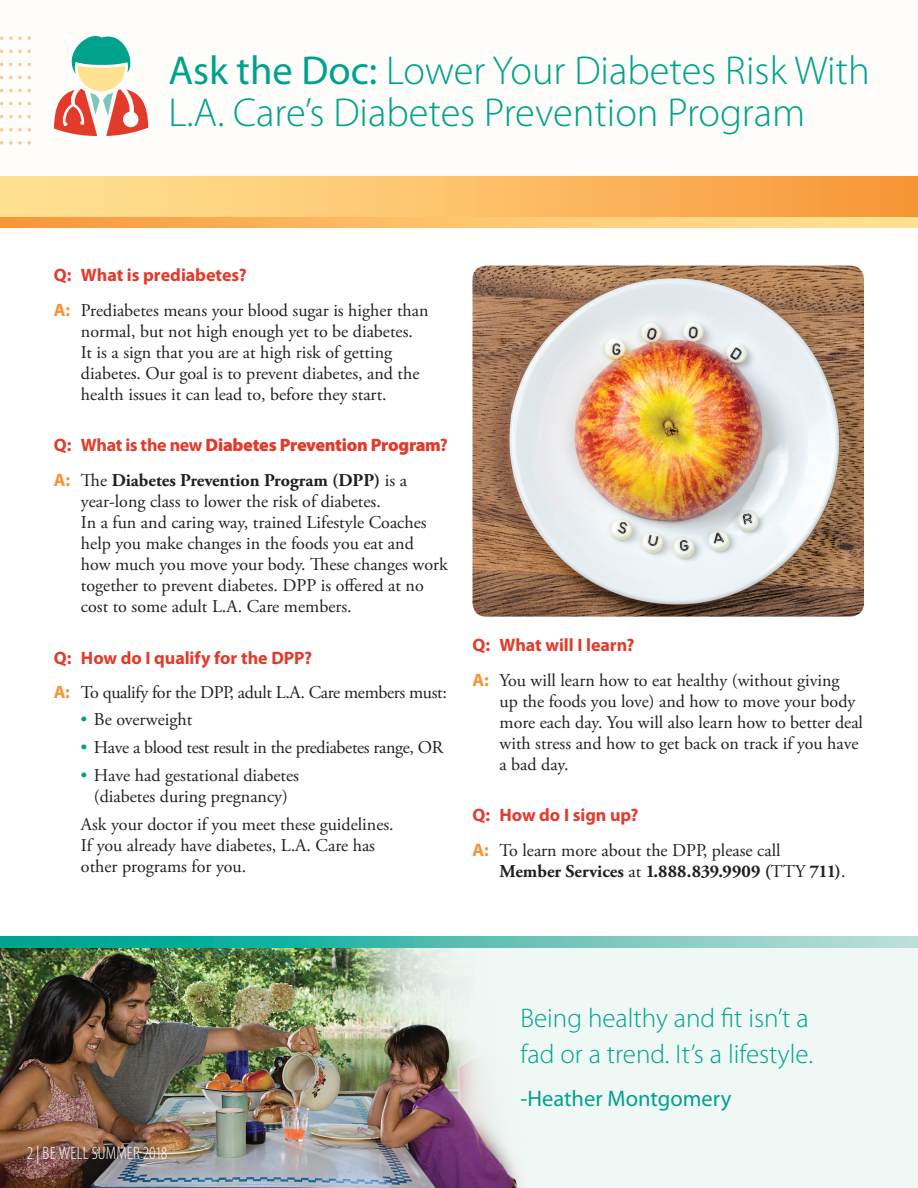
<style>
.page{position:relative;width:918px;height:1188px;background:#fff}
.page>*{position:absolute;margin:0;border:0;box-sizing:border-box;transform-origin:0 0}
.t1{font:300 40.5px/42px "Myriad Pro";color:#00a28b}
.t2{font:300 27px/36px "Myriad Pro";color:#00a28b}
.t3{font:22.5px "Myriad Pro";color:#00a28b}
.t4{font:18px/21px "Adobe Garamond Pro";color:#231f20}
.t5{font:18px "Adobe Garamond Pro";letter-spacing:-.02em;color:#231f20}
.t6{font:700 18px "Myriad Pro";letter-spacing:-.005em;color:#e23a2b}
.t7{font:900 18px "Myriad Pro";letter-spacing:-.02em;color:#e23a2b}
.t8{font:300 condensed 18px "Myriad Pro";letter-spacing:.01em;color:#fff}
.s1{font-weight:400}
.s2{font-family:"Myriad Pro";font-weight:700;color:#f79334}
.s3{font-weight:700}
.s4{color:#00a28b}
</style>
<div class="page">
<div style="left:0;top:0;width:918px;height:227px;background:#fefdf9"></div>
<div style="left:0;top:941px;width:918px;height:247px;background:#f0f8f6"></div>
<svg style="left:0;top:36px;width:3px;height:4px"></svg>
<svg style="left:9px;top:89px;width:13px;height:3px"></svg>
<svg style="left:9px;top:36px;width:13px;height:4px"></svg>
<svg style="left:9px;top:50px;width:13px;height:3px"></svg>
<svg style="left:9px;top:63px;width:13px;height:3px"></svg>
<svg style="left:9px;top:76px;width:13px;height:3px"></svg>
<svg style="left:0;top:141px;width:3px;height:4px"></svg>
<svg style="left:9px;top:115px;width:13px;height:3px"></svg>
<svg style="left:9px;top:128px;width:13px;height:3px"></svg>
<svg style="left:9px;top:141px;width:13px;height:4px"></svg>
<svg style="left:9px;top:102px;width:13px;height:3px"></svg>
<img style="left:0;top:948px;width:520px;height:240px">
<img style="left:472px;top:266px;width:392px;height:351px">
<svg style="left:0;top:217px;width:918px;height:10px;background:#fcc16a"></svg>
<div style="left:0;top:176px;width:918px;height:41px;background:linear-gradient(to right,#ffe799,#f89839)"></div>
<svg style="left:54px;top:35px;width:94px;height:101px"></svg>
<svg style="left:0;top:937px;width:918px;height:11px;background:#51beb1"></svg>
<h2 class="t1" style="left:168px;top:51px;width:703px"><span class="s1">Ask the Doc:</span> Lower Your Diabetes Risk With<br>L.A. Care’s Diabetes Prevention Program</h2>
<h3 class="t6" style="left:54px;top:263px;width:194px">Q: What is prediabetes?</h3>
<p class="t4" style="left:81px;top:300px;width:349px;text-indent:-27px"><span class="s2">A:</span> Prediabetes means your blood sugar is higher than normal, but not high enough yet to be diabetes.<br>It is a sign that you are at high risk of getting diabetes. Our goal is to prevent diabetes, and the health issues it can lead to, before they start.</p>
<h3 class="t7" style="left:54px;top:435px;width:396px"><span class="s3">Q: What is the new</span> Diabetes Prevention Program<span class="s3">?</span></h3>
<p class="t4" style="left:81px;top:470px;width:368px;text-indent:-27px"><span class="s2">A:</span> The <span class="s3">Diabetes Prevention Program (DPP)</span> is a year-long class to lower the risk of diabetes.<br>In a fun and caring way, trained Lifestyle Coaches help you make changes in the foods you eat and how much you move your body. These changes work together to prevent diabetes. DPP is offered at no cost to some adult L.A. Care members.</p>
<h3 class="t6" style="left:54px;top:646px;width:260px">Q: How do I qualify for the DPP?</h3>
<p class="t5" style="left:54px;top:682px;width:394px"><span class="s2">A:</span> To qualify for the DPP, adult L.A. Care members must:</p>
<p class="t4" style="left:80px;top:710px;width:113px"><span class="s4">•</span> Be overweight</p>
<p class="t5" style="left:80px;top:736px;width:365px"><span class="s4">•</span> Have a blood test result in the prediabetes range, OR</p>
<p class="t4" style="left:80px;top:765px;width:220px;text-align:center"><span class="s4">•</span> Have had gestational diabetes (diabetes during pregnancy)</p>
<p class="t4" style="left:81px;top:814px;width:314px">Ask your doctor if you meet these guidelines.<br>If you already have diabetes, L.A. Care has other programs for you.</p>
<h3 class="t6" style="left:472px;top:633px;width:163px">Q: What will I learn?</h3>
<p class="t4" style="left:499px;top:670px;width:365px;text-indent:-27px"><span class="s2">A:</span> You will learn how to eat healthy (without giving<br>up the foods you love) and how to move your body more each day. You will also learn how to better deal with stress and how to get back on track if you have a bad day.</p>
<h3 class="t6" style="left:472px;top:803px;width:168px">Q: How do I sign up?</h3>
<p class="t4" style="left:499px;top:840px;width:348px;text-indent:-27px"><span class="s2">A:</span> To learn more about the DPP, please call<br><span class="s3">Member Services</span> at <span class="s3">1.888.839.9909 (</span>TTY <span class="s3">711)</span>.</p>
<p class="t8" style="left:27px;top:1143px;width:142px">2 | BE WELL SUMMER 2018</p>
<p class="t8" style="left:98px;top:1143px;width:61px">PRING 2018</p>
<p class="t2" style="left:521px;top:1001px;width:294px">Being healthy and fit isn’t a fad or a trend. It’s a lifestyle.</p>
<p class="t3" style="left:521px;top:1084px;width:212px">-Heather Montgomery</p>
</div>
